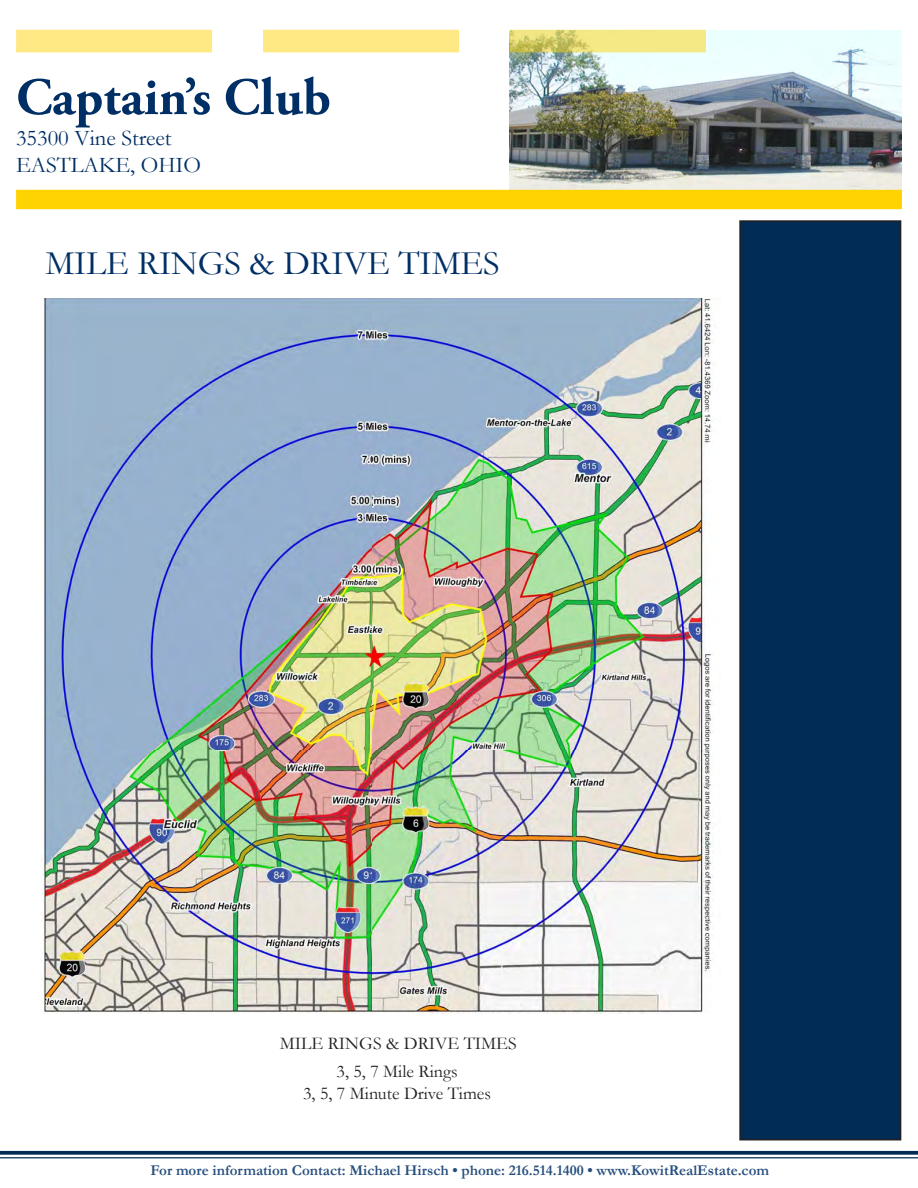
<style>
.page{position:relative;width:918px;height:1188px;background:#fff}
.page>*{position:absolute;margin:0;border:0;box-sizing:border-box;transform-origin:0 0}
.t1{font:700 52.5px "Adobe Garamond Pro";color:#002f65}
.t2{font:34.5px "Garamond";color:#002f65}
.t3{font:22.5px "Garamond";color:#002f65}
.t4{font:18px "Garamond";color:#231f20}
.t5{font:700 15px "Garamond";color:#264e7c}
</style>
<div class="page">
<img style="left:510px;top:31px;width:392px;height:159px">
<svg style="left:0;top:1151px;width:918px;height:4px;fill:#002c55"></svg>
<hr style="left:0;top:1157px;width:918px;height:1px;background:#002c55">
<div style="left:740px;top:221px;width:161px;height:919px;background:#002c55"></div>
<div style="left:739px;top:220px;width:162px;height:920px;border:2px solid #231f20"></div>
<div style="left:16px;top:190px;width:886px;height:19px;background:#ffd300"></div>
<div style="left:16px;top:30px;width:196px;height:22px;background:#ffe985"></div>
<div style="left:263px;top:30px;width:196px;height:22px;background:#ffe985"></div>
<svg style="left:510px;top:30px;width:196px;height:22px;fill:#f4e985"></svg>
<img style="left:41px;top:298px;width:672px;height:715px">
<p class="t1" style="left:16px;top:67px;width:316px">Captain’s Club</p>
<p class="t3" style="left:16px;top:123px;width:157px">35300 Vine Street</p>
<p class="t3" style="left:16px;top:150px;width:186px">EASTLAKE, OHIO</p>
<p class="t2" style="left:45px;top:239px;width:456px">MILE RINGS &amp; DRIVE TIMES</p>
<p class="t4" style="left:280px;top:1031px;width:238px">MILE RINGS &amp; DRIVE TIMES</p>
<p class="t4" style="left:337px;top:1059px;width:123px">3, 5, 7 Mile Rings</p>
<p class="t4" style="left:303px;top:1082px;width:189px">3, 5, 7 Minute Drive Times</p>
<p class="t5" style="left:150px;top:1160px;width:620px">For more information Contact: Michael Hirsch • phone: 216.514.1400 • www.KowitRealEstate.com</p>
</div>
